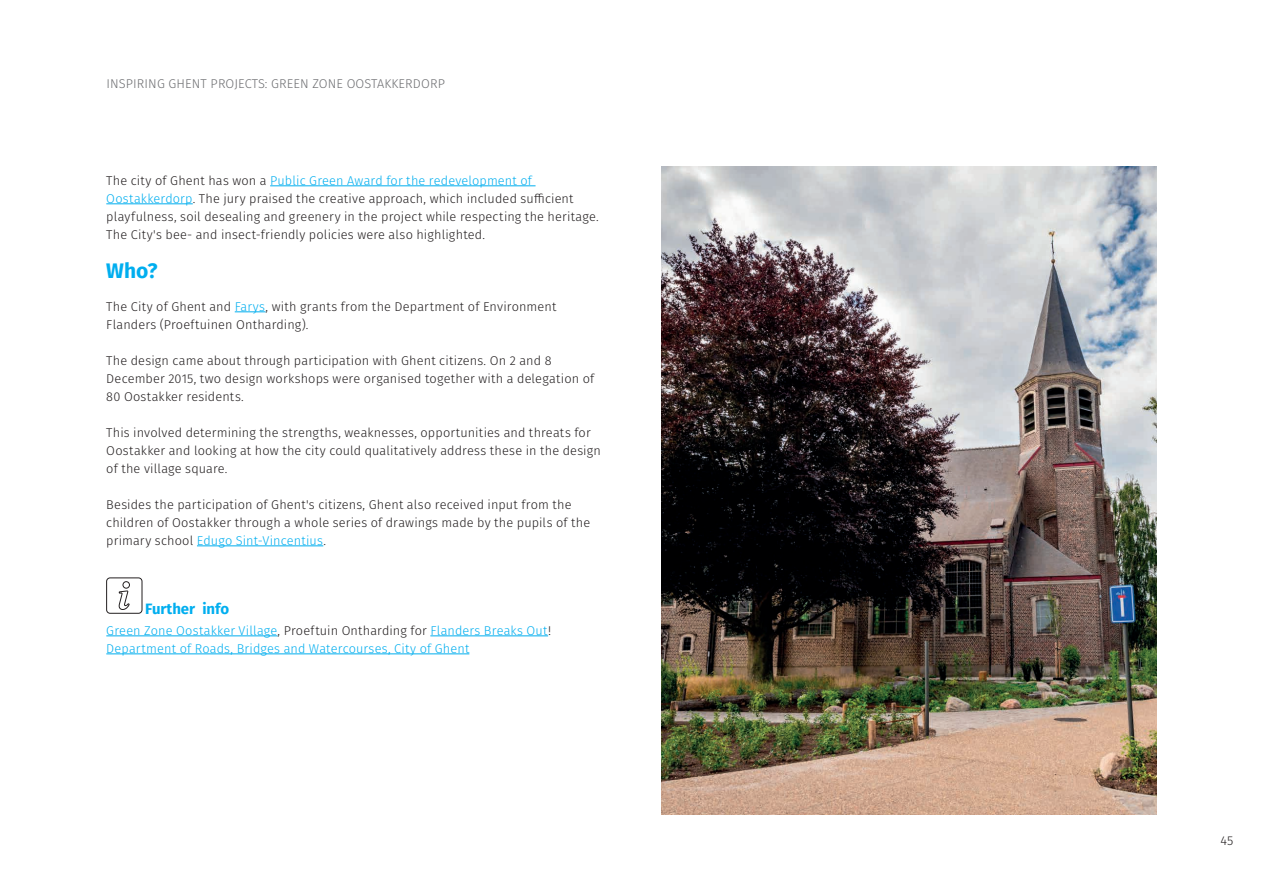
<style>
.page{position:relative;width:1263px;height:893px;background:#fff}
.page>*{position:absolute;margin:0;border:0;box-sizing:border-box;transform-origin:0 0}
.t1{font:700 21px "Fira Sans";color:#00aeef}
.t2{font:700 15px "Fira Sans";color:#00aeef}
.t3{font:300 12.75px/18px "Fira Sans";letter-spacing:.01em;color:#231f20}
.t4{font:300 12.75px/18px "Fira Sans";letter-spacing:.01em;color:#00aeef}
.t5{font:300 12.75px "Fira Sans";letter-spacing:.01em;color:#6c6d70}
.s1{color:#00aeef}
.s2{color:#231f20}
</style>
<div class="page">
<hr style="left:270px;top:185px;width:265px;height:1px;background:#00aeef">
<hr style="left:106px;top:203px;width:87px;height:1px;background:#00aeef">
<hr style="left:235px;top:311px;width:31px;height:1px;background:#00aeef">
<hr style="left:197px;top:545px;width:126px;height:1px;background:#00aeef">
<hr style="left:106px;top:635px;width:172px;height:1px;background:#00aeef">
<hr style="left:430px;top:635px;width:118px;height:1px;background:#00aeef">
<hr style="left:106px;top:653px;width:363px;height:1px;background:#00aeef">
<svg style="left:118px;top:590px;width:12px;height:20px"></svg>
<div style="left:123px;top:581px;width:7px;height:7px;border:1px solid #231f20;border-radius:50%"></div>
<div style="left:106px;top:578px;width:36px;height:36px;border:1px solid #231f20;border-radius:4px"></div>
<img style="left:661px;top:167px;width:496px;height:648px">
<p class="t5" style="left:106px;top:75px;width:340px">INSPIRING GHENT PROJECTS: GREEN ZONE OOSTAKKERDORP</p>
<p class="t3" style="left:106px;top:171px;width:494px">The city of Ghent has won a <span class="s1">Public Green Award for the redevelopment of Oostakkerdorp</span>. The jury praised the creative approach, which included sufficient playfulness, soil desealing and greenery in the project while respecting the heritage.<br>The City's bee- and insect-friendly policies were also highlighted.</p>
<h1 class="t1" style="left:106px;top:253px;width:53px">Who?</h1>
<p class="t3" style="left:106px;top:297px;width:452px">The City of Ghent and <span class="s1">Farys</span>, with grants from the Department of Environment<br>Flanders (Proeftuinen Ontharding).</p>
<p class="t3" style="left:106px;top:351px;width:489px">The design came about through participation with Ghent citizens. On 2 and 8<br>December 2015, two design workshops were organised together with a delegation of<br>80 Oostakker residents.</p>
<p class="t3" style="left:106px;top:423px;width:496px">This involved determining the strengths, weaknesses, opportunities and threats for<br>Oostakker and looking at how the city could qualitatively address these in the design of the village square.</p>
<p class="t3" style="left:106px;top:495px;width:485px">Besides the participation of Ghent's citizens, Ghent also received input from the children of Oostakker through a whole series of drawings made by the pupils of the primary school <span class="s1">Edugo Sint-Vincentius</span>.</p>
<p class="t2" style="left:145px;top:596px;width:85px">Further info</p>
<p class="t4" style="left:106px;top:621px;width:446px">Green Zone Oostakker Village<span class="s2">, Proeftuin Ontharding for</span> Flanders Breaks Out<span class="s2">!<br></span>Department of Roads, Bridges and Watercourses, City of Ghent</p>
<p class="t3" style="left:1220px;top:831px;width:14px">45</p>
</div>
